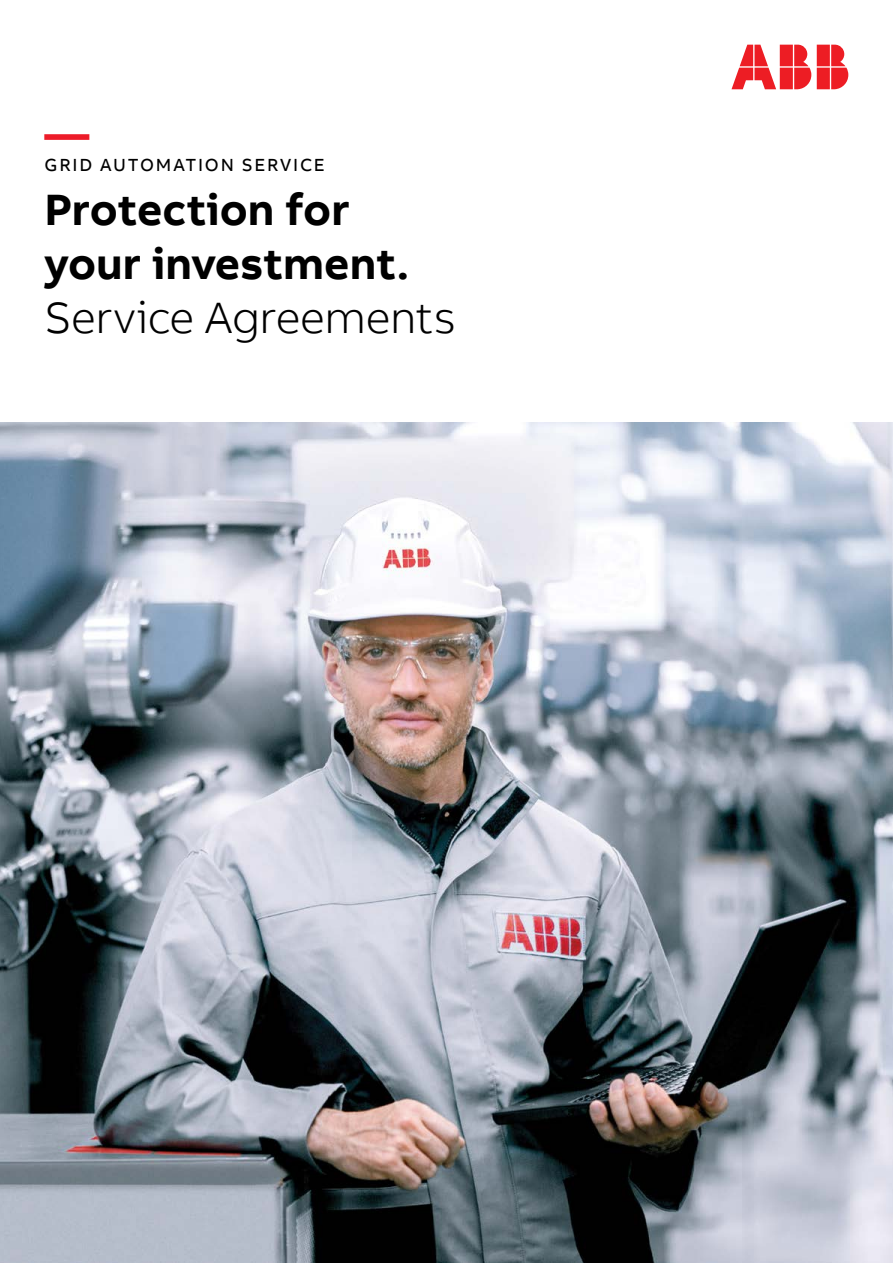
<style>
.page{position:relative;width:893px;height:1263px;background:#fff}
.page>*{position:absolute;margin:0;border:0;box-sizing:border-box;transform-origin:0 0}
.t1{font:700 45px/54px "AB Bvoice";letter-spacing:-.005em;color:#000}
.t2{font:300 45px "AB Bvoice";letter-spacing:-.005em;color:#000}
.t3{font:700 45px "AB Bvoice";color:#ed1c29}
.t4{font:18px "AB Bvoice";letter-spacing:.1em;color:#000}
</style>
<div class="page">
<svg style="left:731px;top:45px;width:117px;height:44px"></svg>
<img style="left:0;top:423px;width:893px;height:840px">
<p class="t3" style="left:45px;top:105px;width:46px">—</p>
<p class="t4" style="left:45px;top:154px;width:282px">GRID AUTOMATION SERVICE</p>
<p class="t1" style="left:45px;top:182px;width:366px">Protection for your investment.</p>
<p class="t2" style="left:45px;top:291px;width:413px">Service Agreements</p>
</div>
